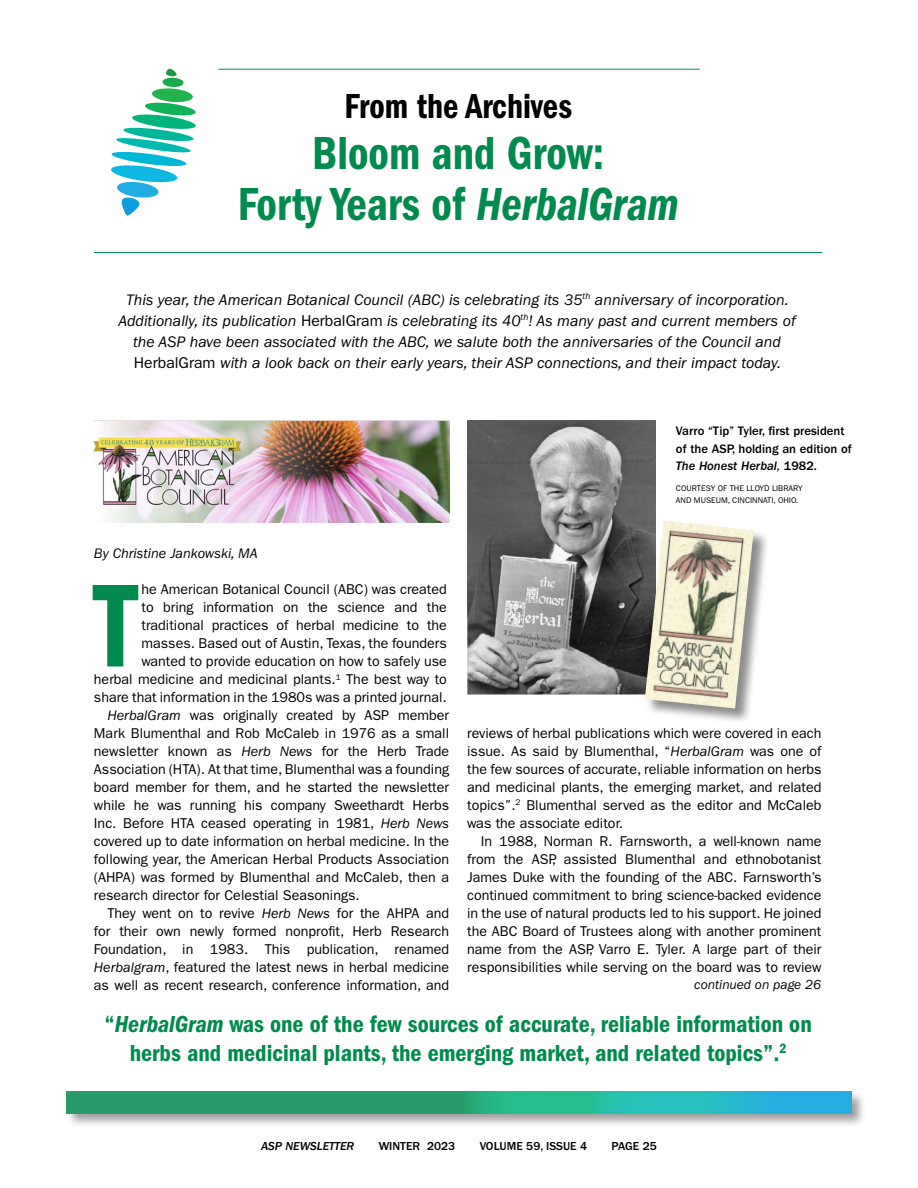
<style>
.page{position:relative;width:918px;height:1188px;background:#fff}
.page>*{position:absolute;margin:0;border:0;box-sizing:border-box;transform-origin:0 0}
.t1{font:122.25px "ITC Franklin Gothic Std Dm Cd";color:#008a4e;scale:.9 1}
.t2{font:48px/51px "ITC Franklin Gothic Std Dm Cd";color:#008a4e;text-align:center;scale:.93 1}
.t3{font:36px "ITC Franklin Gothic Std Dm Cd";color:#000;scale:.93 1}
.t4{font:24px/28.5px "ITC Franklin Gothic Std Dm Cd";color:#008a4e;text-align:center}
.t5{font:italic 15.75px/21px "ITC Franklin Gothic Std";color:#000;text-align:center}
.t6{font:14.25px/18px "ITC Franklin Gothic Std";color:#000;text-align:justify}
.t7{font:italic 14.25px "ITC Franklin Gothic Std";color:#000}
.t8{font:italic 13.5px "ITC Franklin Gothic Std";color:#000}
.t9{font:500 12.75px/17.2px "ITC Franklin Gothic Std";color:#000}
.t10{font:12.75px "ITC Franklin Gothic Std Med It";color:#000}
.t11{font:500 12px "ITC Franklin Gothic Std";color:#000}
.t12{font:12px "ITC Franklin Gothic Std Med It";color:#000}
.t13{font:8.25px/12px "ITC Franklin Gothic Std";color:#000}
.s1{font-family:"ITC Franklin Gothic Std Dm Cd It"}
.s2{font-style:normal}
.s3{font-style:italic}
.s4{font-family:"ITC Franklin Gothic Std";font-weight:500}
</style>
<div class="page">
<div style="left:66px;top:1091px;width:800px;height:37px;background:#000;opacity:.45"></div>
<svg style="left:67px;top:1092px;width:784px;height:21px;background:#27a98d"></svg>
<hr style="left:94px;top:252px;width:728px;height:1px;background:#008a4e">
<svg style="left:166px;top:69px;width:11px;height:8px"></svg>
<div style="left:162px;top:77px;width:22px;height:10px;background:#16ab4b;border-radius:50%"></div>
<svg style="left:111px;top:88px;width:85px;height:128px"></svg>
<hr style="left:218px;top:69px;width:482px;height:1px;background:#008a4e">
<img style="left:467px;top:421px;width:189px;height:274px">
<img style="left:94px;top:421px;width:355px;height:101px">
<div style="left:645px;top:521px;width:125px;height:203px;background:#000;opacity:.45"></div>
<img style="left:645px;top:521px;width:109px;height:187px">
<h3 class="t3" style="left:344px;top:85px;width:246px">From the Archives</h3>
<h2 class="t2" style="left:238px;top:128px;width:476px">Bloom and Grow:<br>Forty Years of <span class="s1">HerbalGram</span></h2>
<p class="t5" style="left:118px;top:289px;width:679px">This year, the American Botanical Council (ABC) is celebrating its 35<sup>th</sup> anniversary of incorporation.<br>Additionally, its publication <span class="s2">HerbalGram</span> is celebrating its 40<sup>th</sup>! As many past and current members of the ASP have been associated with the ABC, we salute both the anniversaries of the Council and <span class="s2">HerbalGram</span> with a look back on their early years, their ASP connections, and their impact today.</p>
<p class="t7" style="left:94px;top:546px;width:166px">By Christine Jankowski, MA</p>
<h1 class="t1" style="left:94px;top:556px;width:49px">T</h1>
<p class="t6" style="left:141px;top:581px;width:307px">he American Botanical Council (ABC) was created</p>
<p class="t6" style="left:141px;top:599px;width:307px">to bring information on the science and the</p>
<p class="t6" style="left:141px;top:617px;width:307px">traditional practices of herbal medicine to the</p>
<p class="t6" style="left:141px;top:635px;width:307px">masses. Based out of Austin, Texas, the founders</p>
<p class="t6" style="left:141px;top:653px;width:307px">wanted to provide education on how to safely use</p>
<p class="t6" style="left:94px;top:671px;width:354px">herbal medicine and medicinal plants.<sup>1</sup> The best way to</p>
<p class="t6" style="left:94px;top:689px;width:354px">share that information in the 1980s was a printed journal.</p>
<p class="t6" style="left:107px;top:707px;width:343px"><span class="s3">HerbalGram</span> was originally created by ASP member</p>
<p class="t6" style="left:94px;top:725px;width:357px">Mark Blumenthal and Rob McCaleb in 1976 as a small</p>
<p class="t6" style="left:94px;top:743px;width:357px">newsletter known as <span class="s3">Herb News</span> for the Herb Trade</p>
<p class="t6" style="left:94px;top:761px;width:357px">Association (HTA). At that time, Blumenthal was a founding</p>
<p class="t6" style="left:94px;top:779px;width:357px">board member for them, and he started the newsletter</p>
<p class="t6" style="left:94px;top:797px;width:357px">while he was running his company Sweethardt Herbs</p>
<p class="t6" style="left:94px;top:815px;width:357px">Inc. Before HTA ceased operating in 1981, <span class="s3">Herb News</span></p>
<p class="t6" style="left:94px;top:833px;width:357px">covered up to date information on herbal medicine. In the</p>
<p class="t6" style="left:94px;top:851px;width:357px">following year, the American Herbal Products Association</p>
<p class="t6" style="left:94px;top:869px;width:357px">(AHPA) was formed by Blumenthal and McCaleb, then a</p>
<p class="t6" style="left:94px;top:887px;width:267px">research director for Celestial Seasonings.</p>
<p class="t6" style="left:107px;top:905px;width:343px">They went on to revive <span class="s3">Herb News</span> for the AHPA and</p>
<p class="t6" style="left:94px;top:923px;width:357px">for their own newly formed nonprofit, Herb Research</p>
<p class="t6" style="left:94px;top:941px;width:357px">Foundation, in 1983. This publication, renamed</p>
<p class="t6" style="left:94px;top:959px;width:357px"><span class="s3">Herbalgram</span>, featured the latest news in herbal medicine</p>
<p class="t6" style="left:94px;top:977px;width:357px">as well as recent research, conference information, and</p>
<p class="t9" style="left:676px;top:423px;width:177px">Varro “Tip” Tyler, first president of the ASP, holding an edition of</p>
<p class="t10" style="left:676px;top:458px;width:143px">The Honest Herbal, <span class="s4">1982.</span></p>
<p class="t13" style="left:676px;top:482px;width:128px">COURTESY OF THE LLOYD LIBRARY<br>AND MUSEUM, CINCINNATI, OHIO.</p>
<p class="t6" style="left:467px;top:724px;width:356px">reviews of herbal publications which were covered in each issue. As said by Blumenthal, “<span class="s3">HerbalGram</span> was one of the few sources of accurate, reliable information on herbs and medicinal plants, the emerging market, and related topics”.<sup>2</sup> Blumenthal served as the editor and McCaleb was the associate editor.</p>
<p class="t6" style="left:467px;top:832px;width:356px;text-indent:13px">In 1988, Norman R. Farnsworth, a well-known name from the ASP, assisted Blumenthal and ethnobotanist James Duke with the founding of the ABC. Farnsworth’s continued commitment to bring science-backed evidence in the use of natural products led to his support. He joined the ABC Board of Trustees along with another prominent name from the ASP, Varro E. Tyler. A large part of their responsibilities while serving on the board was to review</p>
<p class="t8" style="left:694px;top:977px;width:128px">continued on page 26</p>
<h3 class="t4" style="left:105px;top:1010px;width:709px">“<span class="s1">HerbalGram</span> was one of the few sources of accurate, reliable information on herbs and medicinal plants, the emerging market, and related topics”.<sup>2</sup></h3>
<p class="t12" style="left:261px;top:1139px;width:95px">ASP NEWSLETTER</p>
<p class="t11" style="left:379px;top:1139px;width:78px">WINTER 2023</p>
<p class="t11" style="left:480px;top:1139px;width:109px">VOLUME 59, ISSUE 4</p>
<p class="t11" style="left:612px;top:1139px;width:47px">PAGE 25</p>
</div>
